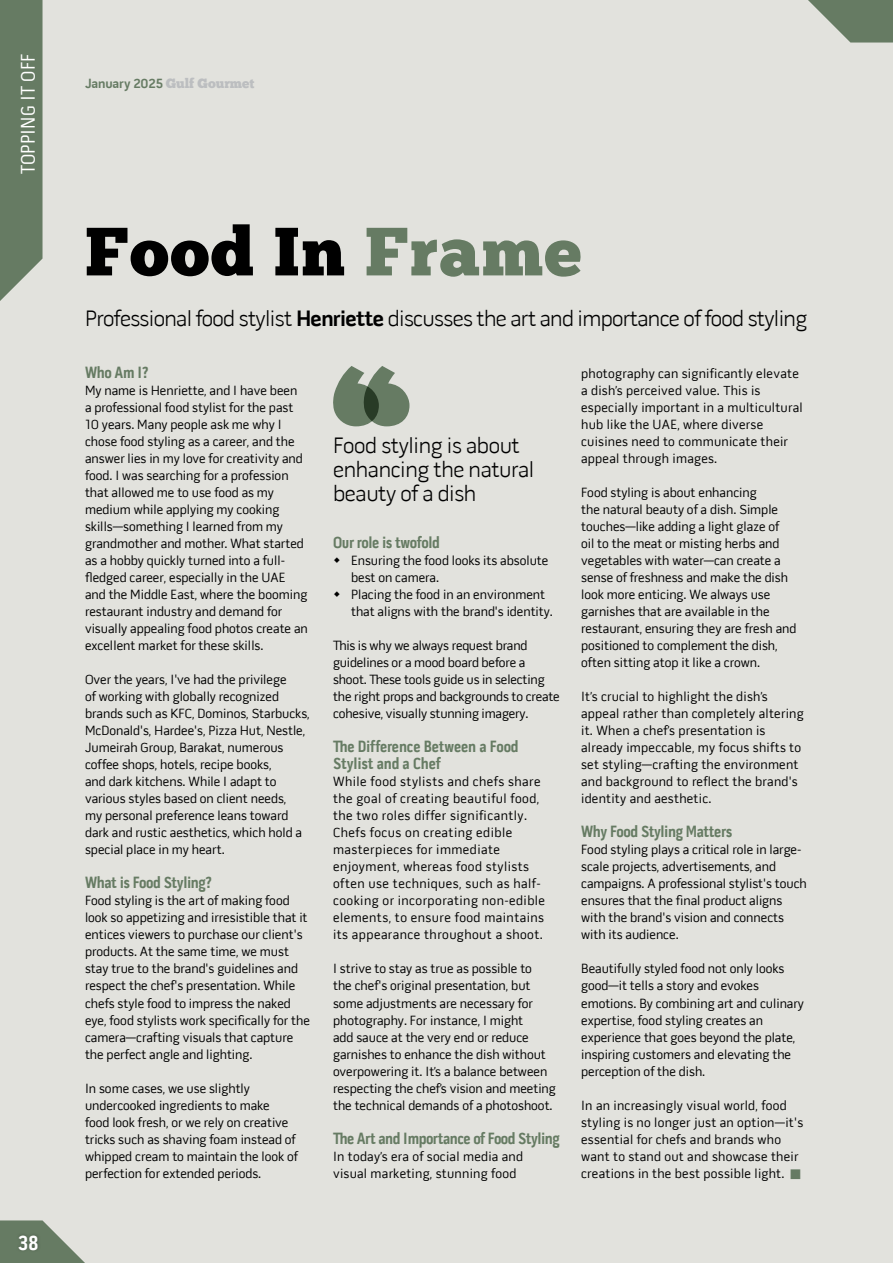
<style>
.page{position:relative;width:893px;height:1263px;background:#e2e2dd}
.page>*{position:absolute;margin:0;border:0;box-sizing:border-box;transform-origin:0 0}
.t1{font:68.1px "Chunk Five";letter-spacing:.02em;color:#000}
.t2{font:300 22.5px/24px "Pill Gothic 600 mg";letter-spacing:-.03em;color:#000}
.t3{font:700 21px "Pill Gothic 300 mg";color:#fff}
.t4{font:19.95px "Pill Gothic 300 mg";color:#fff}
.t5{font:700 16.5px/17.1px "Pill Gothic 300 mg";letter-spacing:-.025em;color:#667b63}
.t6{font:13.5px/17px "Pill Gothic 600 mg";color:#000}
.t7{font:13.5px/17px "Pill Gothic 600 mg";letter-spacing:.02em;color:#000}
.t8{font:13.5px/17px "Pill Gothic 600 mg";letter-spacing:.035em;color:#000}
.t9{font:700 13.5px "Pill Gothic 600 mg";letter-spacing:-.005em;color:#667b63}
.s1{font-family:"Chunk Five";font-weight:400;color:#bcbec0}
.s2{color:#667b63}
.s3{font-weight:700}
.s4{font-family:"Montserrat";font-size:24.75px;color:#667b63}
</style>
<div class="page">
<svg style="left:0;top:0;width:43px;height:301px"></svg>
<svg style="left:333px;top:366px;width:77px;height:60px"></svg>
<svg style="left:0;top:1220px;width:85px;height:43px"></svg>
<div style="left:15px;top:1232px;width:26px;height:21px;background:#5d705a"></div>
<svg style="left:808px;top:0;width:85px;height:43px"></svg>
<h3 class="t4" style="left:16px;top:174px;width:122px;rotate:-90deg">TOPPING IT OFF</h3>
<h3 class="t3" style="left:18px;top:1229px;width:23px">38</h3>
<p class="t9" style="left:85px;top:75px;width:171px">January 2025 <span class="s1">Gulf Gourmet</span></p>
<h1 class="t1" style="left:85px;top:211px;width:498px">Food In <span class="s2">Frame</span></h1>
<h2 class="t2" style="left:85px;top:307px;width:724px">Professional food stylist <span class="s3">Henriette</span> discusses the art and importance of food styling</h2>
<p class="t5" style="left:85px;top:363px;width:65px">Who Am I?</p>
<p class="t6" style="left:85px;top:382px;width:224px">My name is Henriette, and I have been<br>a professional food stylist for the past 10 years. Many people ask me why I chose food styling as a career, and the answer lies in my love for creativity and food. I was searching for a profession that allowed me to use food as my medium while applying my cooking skills—something I learned from my grandmother and mother. What started as a hobby quickly turned into a full&shy;fledged career, especially in the UAE and the Middle East, where the booming restaurant industry and demand for visually appealing food photos create an excellent market for these skills.</p>
<p class="t6" style="left:85px;top:671px;width:226px">Over the years, I've had the privilege<br>of working with globally recognized brands such as KFC, Dominos, Starbucks, McDonald's, Hardee's, Pizza Hut, Nestle, Jumeirah Group, Barakat, numerous coffee shops, hotels, recipe books,<br>and dark kitchens. While I adapt to various styles based on client needs,<br>my personal preference leans toward dark and rustic aesthetics, which hold a special place in my heart.</p>
<p class="t5" style="left:85px;top:874px;width:128px">What is Food Styling?</p>
<p class="t6" style="left:85px;top:892px;width:226px">Food styling is the art of making food look so appetizing and irresistible that it entices viewers to purchase our client's products. At the same time, we must stay true to the brand's guidelines and respect the chef's presentation. While chefs style food to impress the naked eye, food stylists work specifically for the camera—crafting visuals that capture the perfect angle and lighting.</p>
<p class="t6" style="left:85px;top:1080px;width:214px">In some cases, we use slightly undercooked ingredients to make<br>food look fresh, or we rely on creative tricks such as shaving foam instead of whipped cream to maintain the look of perfection for extended periods.</p>
<h2 class="t2" style="left:333px;top:434px;width:203px">Food styling is about enhancing the natural beauty of a dish</h2>
<p class="t5" style="left:333px;top:534px;width:108px">Our role is twofold</p>
<p class="t6" style="left:351px;top:552px;width:203px">Ensuring the food looks its absolute best on camera.<br>Placing the food in an environment that aligns with the brand's identity.</p>
<p class="t6" style="left:333px;top:637px;width:228px">This is why we always request brand guidelines or a mood board before a shoot. These tools guide us in selecting the right props and backgrounds to create cohesive, visually stunning imagery.</p>
<p class="t5" style="left:333px;top:738px;width:187px">The Difference Between a Food<br>Stylist and a Chef</p>
<p class="t8" style="left:333px;top:773px;width:214px">While food stylists and chefs share the goal of creating beautiful food, the two roles differ significantly.<br>Chefs focus on creating edible masterpieces for immediate enjoyment, whereas food stylists often use techniques, such as half&shy;cooking or incorporating non-edible elements, to ensure food maintains its appearance throughout a shoot.</p>
<p class="t6" style="left:333px;top:960px;width:224px">I strive to stay as true as possible to<br>the chef's original presentation, but some adjustments are necessary for photography. For instance, I might<br>add sauce at the very end or reduce garnishes to enhance the dish without overpowering it. It’s a balance between respecting the chef’s vision and meeting the technical demands of a photoshoot.</p>
<p class="t5" style="left:333px;top:1129px;width:228px">The Art and Importance of Food Styling</p>
<p class="t7" style="left:333px;top:1148px;width:192px">In today’s era of social media and visual marketing, stunning food</p>
<p class="t7" style="left:581px;top:364px;width:223px">photography can significantly elevate a dish’s perceived value. This is especially important in a multicultural hub like the UAE, where diverse cuisines need to communicate their appeal through images.</p>
<p class="t6" style="left:581px;top:484px;width:217px">Food styling is about enhancing<br>the natural beauty of a dish. Simple touches—like adding a light glaze of<br>oil to the meat or misting herbs and vegetables with water—can create a sense of freshness and make the dish look more enticing. We always use garnishes that are available in the restaurant, ensuring they are fresh and positioned to complement the dish, often sitting atop it like a crown.</p>
<p class="t7" style="left:581px;top:688px;width:224px">It’s crucial to highlight the dish’s appeal rather than completely altering it. When a chef’s presentation is already impeccable, my focus shifts to set styling—crafting the environment and background to reflect the brand's identity and aesthetic.</p>
<p class="t5" style="left:581px;top:823px;width:153px">Why Food Styling Matters</p>
<p class="t6" style="left:581px;top:841px;width:227px">Food styling plays a critical role in large&shy;scale projects, advertisements, and campaigns. A professional stylist's touch ensures that the final product aligns with the brand's vision and connects with its audience.</p>
<p class="t6" style="left:581px;top:960px;width:224px">Beautifully styled food not only looks good—it tells a story and evokes emotions. By combining art and culinary expertise, food styling creates an experience that goes beyond the plate, inspiring customers and elevating the perception of the dish.</p>
<p class="t7" style="left:581px;top:1097px;width:224px">In an increasingly visual world, food styling is no longer just an option—it's essential for chefs and brands who want to stand out and showcase their creations in the best possible light. <span class="s4">■</span></p>
</div>
